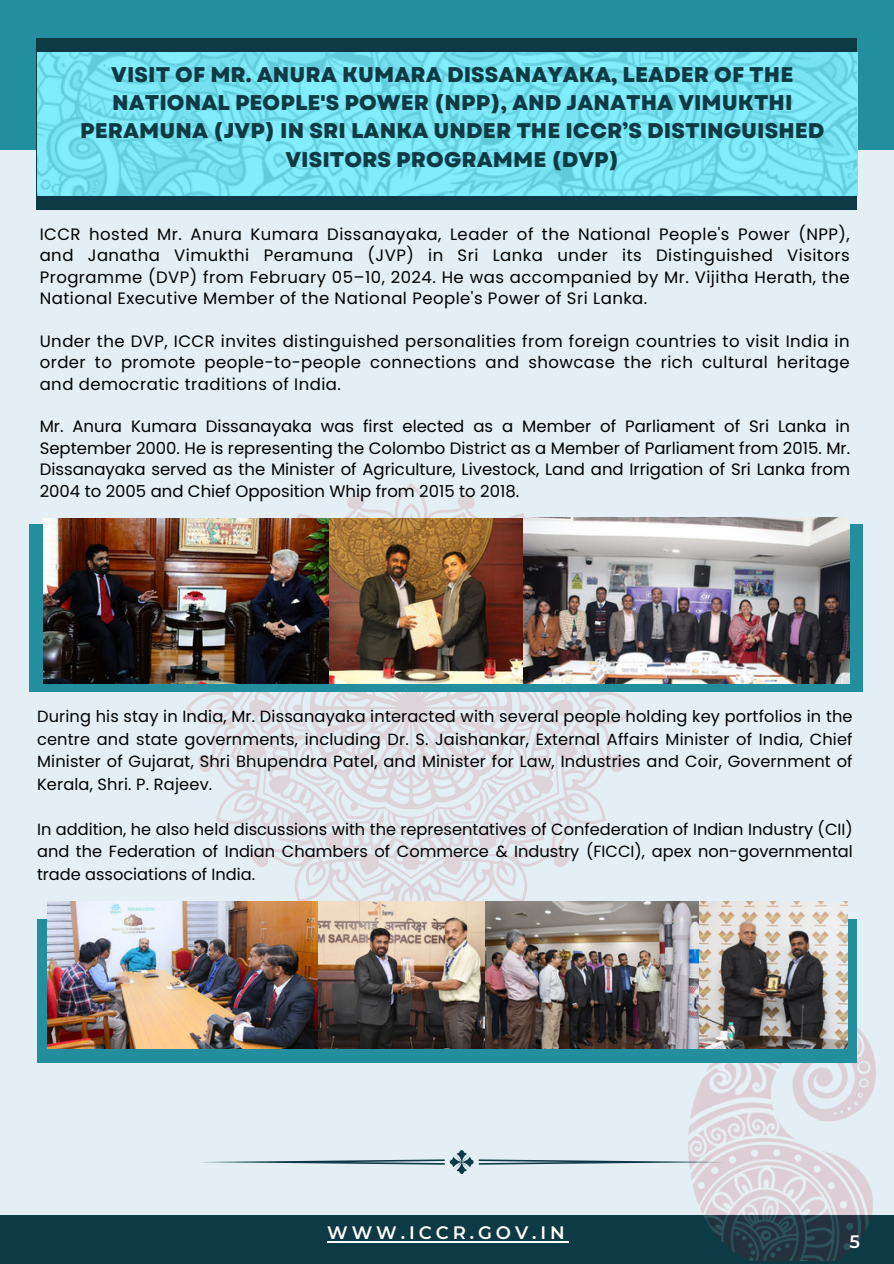
<style>
.page{position:relative;width:894px;height:1264px;background:#fff}
.page>*{position:absolute;margin:0;border:0;box-sizing:border-box;transform-origin:0 0}
.t1{font:800 21.3px/28.2px "Garet";letter-spacing:.005em;color:#0d3a44;text-align:center}
.t2{font:600 18px "Montserrat";letter-spacing:.215em;color:#fff}
.t3{font:16.5px/21.3px "Poppins";letter-spacing:.03em;color:#000;text-align:justify}
.t4{font:16.2px/22.5px "Poppins";letter-spacing:.005em;color:#000;text-align:justify}
</style>
<div class="page">
<div style="left:0;top:0;width:893px;height:1263px;background:#e3eff4"></div>
<div style="left:0;top:1214px;width:893px;height:49px;background:#0d3a44"></div>
<img style="left:688px;top:1007px;width:187px;height:253px">
<svg style="left:186px;top:483px;width:450px;height:418px"></svg>
<svg style="left:248px;top:691px;width:325px;height:179px"></svg>
<svg style="left:615px;top:760px;width:4px;height:7px"></svg>
<svg style="left:560px;top:855px;width:4px;height:7px"></svg>
<svg style="left:258px;top:855px;width:6px;height:7px"></svg>
<svg style="left:203px;top:759px;width:4px;height:8px"></svg>
<svg style="left:354px;top:501px;width:6px;height:3px"></svg>
<svg style="left:463px;top:499px;width:5px;height:5px"></svg>
<div style="left:37px;top:918px;width:819px;height:144px;background:#238e9d"></div>
<div style="left:0;top:0;width:893px;height:150px;background:#238e9d"></div>
<div style="left:37px;top:39px;width:819px;height:170px;background:#0d3a44"></div>
<img style="left:37px;top:52px;width:818px;height:143px">
<div style="left:30px;top:524px;width:832px;height:167px;background:#238e9d"></div>
<img style="left:43px;top:519px;width:480px;height:164px">
<img style="left:523px;top:517px;width:325px;height:166px">
<img style="left:48px;top:901px;width:799px;height:147px">
<hr style="left:327px;top:1241px;width:241px;height:1px;background:#fff">
<svg style="left:202px;top:1150px;width:521px;height:23px"></svg>
<p class="t1" style="left:80px;top:61px;width:745px">VISIT OF MR. ANURA KUMARA DISSANAYAKA, LEADER OF THE NATIONAL PEOPLE'S POWER (NPP), AND JANATHA VIMUKTHI PERAMUNA (JVP) IN SRI LANKA UNDER THE ICCR’S DISTINGUISHED VISITORS PROGRAMME (DVP)</p>
<p class="t3" style="left:40px;top:223px;width:811px">ICCR hosted Mr. Anura Kumara Dissanayaka, Leader of the National People's Power (NPP), and Janatha Vimukthi Peramuna (JVP) in Sri Lanka under its Distinguished Visitors Programme (DVP) from February 05–10, 2024. He was accompanied by Mr. Vijitha Herath, the National Executive Member of the National People's Power of Sri Lanka.</p>
<p class="t3" style="left:40px;top:330px;width:811px">Under the DVP, ICCR invites distinguished personalities from foreign countries to visit India in order to promote people-to-people connections and showcase the rich cultural heritage and democratic traditions of India.</p>
<p class="t3" style="left:40px;top:416px;width:811px">Mr. Anura Kumara Dissanayaka was first elected as a Member of Parliament of Sri Lanka in September 2000. He is representing the Colombo District as a Member of Parliament from 2015. Mr.<br>Dissanayaka served as the Minister of Agriculture, Livestock, Land and Irrigation of Sri Lanka from 2004 to 2005 and Chief Opposition Whip from 2015 to 2018.</p>
<p class="t4" style="left:37px;top:705px;width:816px">During his stay in India, Mr. Dissanayaka interacted with several people holding key portfolios in the centre and state governments, including Dr. S. Jaishankar, External Affairs Minister of India, Chief Minister of Gujarat, Shri Bhupendra Patel, and Minister for Law, Industries and Coir, Government of Kerala, Shri. P. Rajeev.</p>
<p class="t4" style="left:37px;top:818px;width:817px">In addition, he also held discussions with the representatives of Confederation of Indian Industry (CII) and the Federation of Indian Chambers of Commerce &amp; Industry (FICCI), apex non-governmental trade associations of India.</p>
<p class="t2" style="left:327px;top:1221px;width:239px">WWW.ICCR.GOV.IN</p>
<p class="t2" style="left:849px;top:1230px;width:12px">5</p>
</div>
